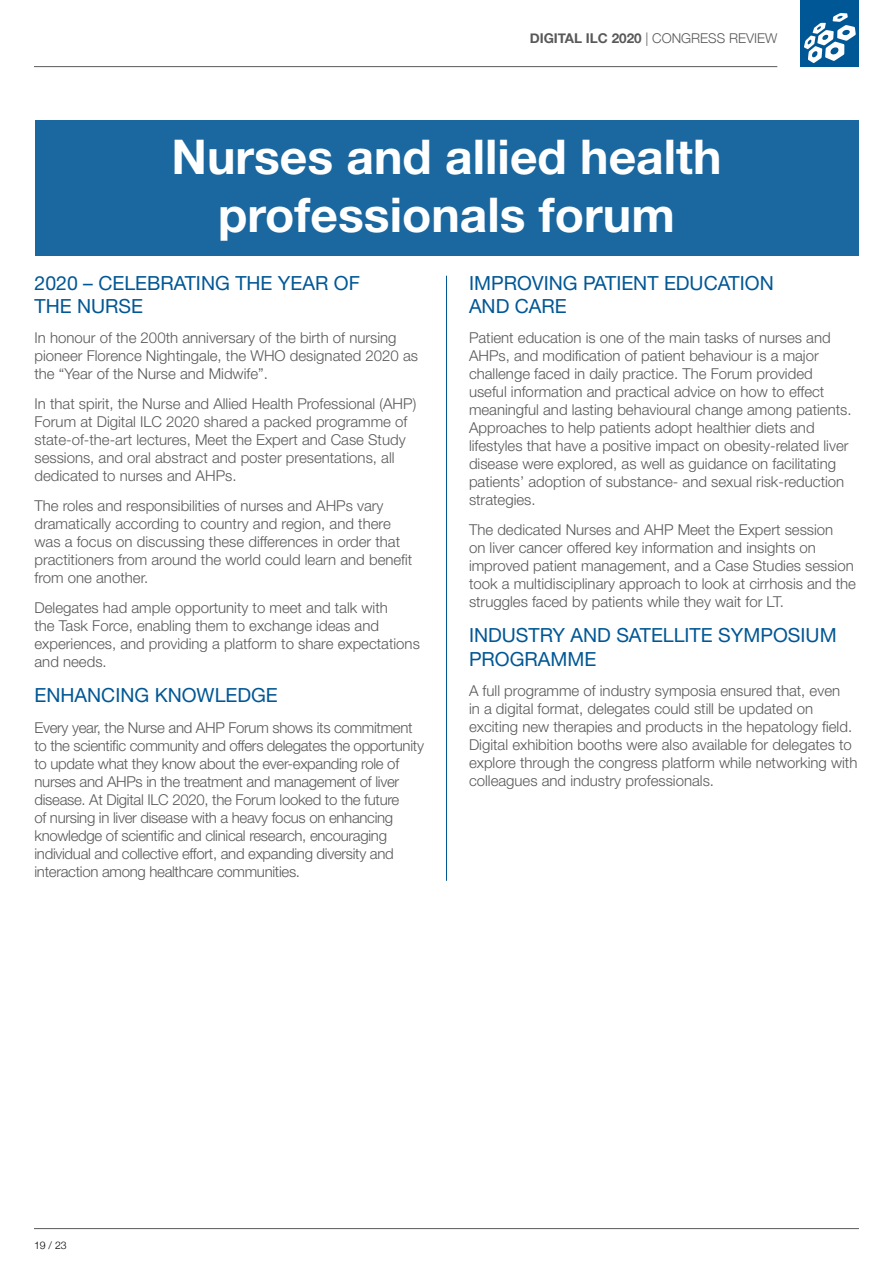
<style>
.page{position:relative;width:893px;height:1263px;background:#fff}
.page>*{position:absolute;margin:0;border:0;box-sizing:border-box;transform-origin:0 0}
.t1{font:700 48px/57.6px "Helvetica Neue LT Std";color:#fff;text-align:center}
.t2{font:19.5px/23.4px "Helvetica Neue LT Std";color:#005795}
.t3{font:300 15px/18px "Helvetica Neue LT Std";color:#595959}
.t4{font:300 15px/18px "Helvetica Neue LT Std";letter-spacing:-.02em;color:#595959}
.t5{font:300 13.5px "Helvetica Neue";color:#595959}
.t6{font:300 10.5px "Helvetica Neue";color:#000}
.s1{font-weight:700}
</style>
<div class="page">
<hr style="left:34px;top:66px;width:743px;height:1px;background:#595959">
<div style="left:801px;top:0;width:58px;height:67px;background:#005795"></div>
<svg style="left:804px;top:13px;width:52px;height:50px"></svg>
<hr style="left:34px;top:1228px;width:825px;height:1px;background:#595959">
<div style="left:35px;top:120px;width:824px;height:136px;background:#1a689f"></div>
<hr style="left:446px;top:276px;width:1px;height:605px;background:#005795">
<p class="t5" style="left:530px;top:27px;width:249px"><span class="s1">DIGITAL ILC 2020</span> | CONGRESS REVIEW</p>
<h1 class="t1" style="left:171px;top:127px;width:552px">Nurses and allied health professionals forum</h1>
<h2 class="t2" style="left:34px;top:271px;width:327px">2020 – CELEBRATING THE YEAR OF<br>THE NURSE</h2>
<p class="t3" style="left:34px;top:328px;width:385px">In honour of the 200th anniversary of the birth of nursing pioneer Florence Nightingale, the WHO designated 2020 as the “Year of the Nurse and Midwife”.</p>
<p class="t3" style="left:34px;top:394px;width:383px">In that spirit, the Nurse and Allied Health Professional (AHP)<br>Forum at Digital ILC 2020 shared a packed programme of state-of-the-art lectures, Meet the Expert and Case Study sessions, and oral abstract and poster presentations, all dedicated to nurses and AHPs.</p>
<p class="t3" style="left:34px;top:496px;width:379px">The roles and responsibilities of nurses and AHPs vary dramatically according to country and region, and there was a focus on discussing these differences in order that practitioners from around the world could learn and benefit from one another.</p>
<p class="t3" style="left:34px;top:598px;width:387px">Delegates had ample opportunity to meet and talk with<br>the Task Force, enabling them to exchange ideas and experiences, and providing a platform to share expectations and needs.</p>
<h2 class="t2" style="left:34px;top:684px;width:245px">ENHANCING KNOWLEDGE</h2>
<p class="t4" style="left:34px;top:718px;width:391px">Every year, the Nurse and AHP Forum shows its commitment to the scientific community and offers delegates the opportunity to update what they know about the ever-expanding role of nurses and AHPs in the treatment and management of liver disease. At Digital ILC 2020, the Forum looked to the future<br>of nursing in liver disease with a heavy focus on enhancing knowledge of scientific and clinical research, encouraging individual and collective effort, and expanding diversity and interaction among healthcare communities.</p>
<h2 class="t2" style="left:469px;top:271px;width:306px">IMPROVING PATIENT EDUCATION<br>AND CARE</h2>
<p class="t3" style="left:469px;top:328px;width:384px">Patient education is one of the main tasks of nurses and AHPs, and modification of patient behaviour is a major challenge faced in daily practice. The Forum provided useful information and practical advice on how to effect meaningful and lasting behavioural change among patients.<br>Approaches to help patients adopt healthier diets and lifestyles that have a positive impact on obesity-related liver disease were explored, as well as guidance on facilitating patients’ adoption of substance- and sexual risk-reduction strategies.</p>
<p class="t3" style="left:469px;top:520px;width:389px">The dedicated Nurses and AHP Meet the Expert session<br>on liver cancer offered key information and insights on improved patient management, and a Case Studies session took a multidisciplinary approach to look at cirrhosis and the struggles faced by patients while they wait for LT.</p>
<h2 class="t2" style="left:469px;top:624px;width:369px">INDUSTRY AND SATELLITE SYMPOSIUM<br>PROGRAMME</h2>
<p class="t3" style="left:469px;top:681px;width:390px">A full programme of industry symposia ensured that, even<br>in a digital format, delegates could still be updated on exciting new therapies and products in the hepatology field.<br>Digital exhibition booths were also available for delegates to explore through the congress platform while networking with colleagues and industry professionals.</p>
<p class="t6" style="left:34px;top:1236px;width:34px">19 / 23</p>
</div>
